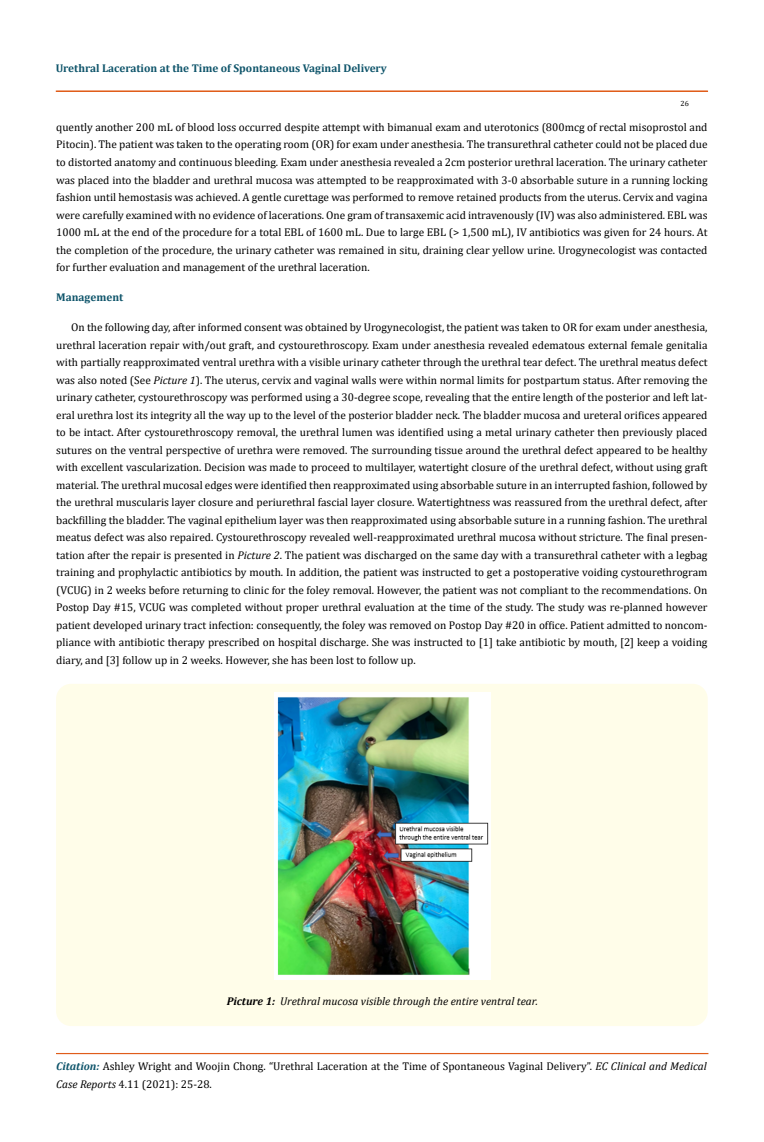
<style>
.page{position:relative;width:764px;height:1142px;background:#fff}
.page>*{position:absolute;margin:0;border:0;box-sizing:border-box;transform-origin:0 0}
.t1{font:11.25px/17.5px "Cambria";color:#000;text-align:justify}
.t2{font:700 11.25px "Cambria";color:#0e546a}
.t3{font:italic 11.25px "Cambria";color:#000}
.t4{font:7.5px "Cambria";color:#000}
.s1{font-style:italic}
.s2{font-weight:700}
.s3{font-weight:700;font-style:italic;color:#0e546a}
</style>
<div class="page">
<div style="left:56px;top:91px;width:651px;height:1px;border:1px solid #e05d1a"></div>
<div style="left:56px;top:1053px;width:652px;height:1px;border:1px solid #e05d1a"></div>
<div style="left:56px;top:683px;width:651px;height:342px;background:#fffde9;border-radius:15px"></div>
<img style="left:274px;top:692px;width:216px;height:287px">
<p class="t2" style="left:56px;top:60px;width:333px">Urethral Laceration at the Time of Spontaneous Vaginal Delivery</p>
<p class="t4" style="left:680px;top:98px;width:10px">26</p>
<p class="t1" style="left:56px;top:118px;width:653px">quently another 200 mL of blood loss occurred despite attempt with bimanual exam and uterotonics (800mcg of rectal misoprostol and Pitocin). The patient was taken to the operating room (OR) for exam under anesthesia. The transurethral catheter could not be placed due to distorted anatomy and continuous bleeding. Exam under anesthesia revealed a 2cm posterior urethral laceration. The urinary catheter was placed into the bladder and urethral mucosa was attempted to be reapproximated with 3-0 absorbable suture in a running locking fashion until hemostasis was achieved. A gentle curettage was performed to remove retained products from the uterus. Cervix and vagina were carefully examined with no evidence of lacerations. One gram of transaxemic acid intravenously (IV) was also administered. EBL was 1000 mL at the end of the procedure for a total EBL of 1600 mL. Due to large EBL (&gt; 1,500 mL), IV antibiotics was given for 24 hours. At the completion of the procedure, the urinary catheter was remained in situ, draining clear yellow urine. Urogynecologist was contacted for further evaluation and management of the urethral laceration.</p>
<p class="t2" style="left:56px;top:289px;width:69px">Management</p>
<p class="t1" style="left:56px;top:318px;width:653px;text-indent:15px">On the following day, after informed consent was obtained by Urogynecologist, the patient was taken to OR for exam under anesthesia, urethral laceration repair with/out graft, and cystourethroscopy. Exam under anesthesia revealed edematous external female genitalia with partially reapproximated ventral urethra with a visible urinary catheter through the urethral tear defect. The urethral meatus defect was also noted (See <span class="s1">Picture 1</span>). The uterus, cervix and vaginal walls were within normal limits for postpartum status. After removing the urinary catheter, cystourethroscopy was performed using a 30-degree scope, revealing that the entire length of the posterior and left lat&shy;eral urethra lost its integrity all the way up to the level of the posterior bladder neck. The bladder mucosa and ureteral orifices appeared to be intact. After cystourethroscopy removal, the urethral lumen was identified using a metal urinary catheter then previously placed sutures on the ventral perspective of urethra were removed. The surrounding tissue around the urethral defect appeared to be healthy with excellent vascularization. Decision was made to proceed to multilayer, watertight closure of the urethral defect, without using graft material. The urethral mucosal edges were identified then reapproximated using absorbable suture in an interrupted fashion, followed by the urethral muscularis layer closure and periurethral fascial layer closure. Watertightness was reassured from the urethral defect, after backfilling the bladder. The vaginal epithelium layer was then reapproximated using absorbable suture in a running fashion. The urethral meatus defect was also repaired. Cystourethroscopy revealed well-reapproximated urethral mucosa without stricture. The final presen&shy;tation after the repair is presented in <span class="s1">Picture 2</span>. The patient was discharged on the same day with a transurethral catheter with a legbag training and prophylactic antibiotics by mouth. In addition, the patient was instructed to get a postoperative voiding cystourethrogram (VCUG) in 2 weeks before returning to clinic for the foley removal. However, the patient was not compliant to the recommendations. On Postop Day #15, VCUG was completed without proper urethral evaluation at the time of the study. The study was re-planned however patient developed urinary tract infection: consequently, the foley was removed on Postop Day #20 in office. Patient admitted to noncom&shy;pliance with antibiotic therapy prescribed on hospital discharge. She was instructed to [1] take antibiotic by mouth, [2] keep a voiding diary, and [3] follow up in 2 weeks. However, she has been lost to follow up.</p>
<p class="t3" style="left:227px;top:993px;width:313px"><span class="s2">Picture 1:</span> Urethral mucosa visible through the entire ventral tear.</p>
<p class="t1" style="left:56px;top:1057px;width:652px"><span class="s3">Citation:</span> Ashley Wright and Woojin Chong. “Urethral Laceration at the Time of Spontaneous Vaginal Delivery”. <span class="s1">EC Clinical and Medical<br>Case Reports</span> 4.11 (2021): 25-28.</p>
</div>
